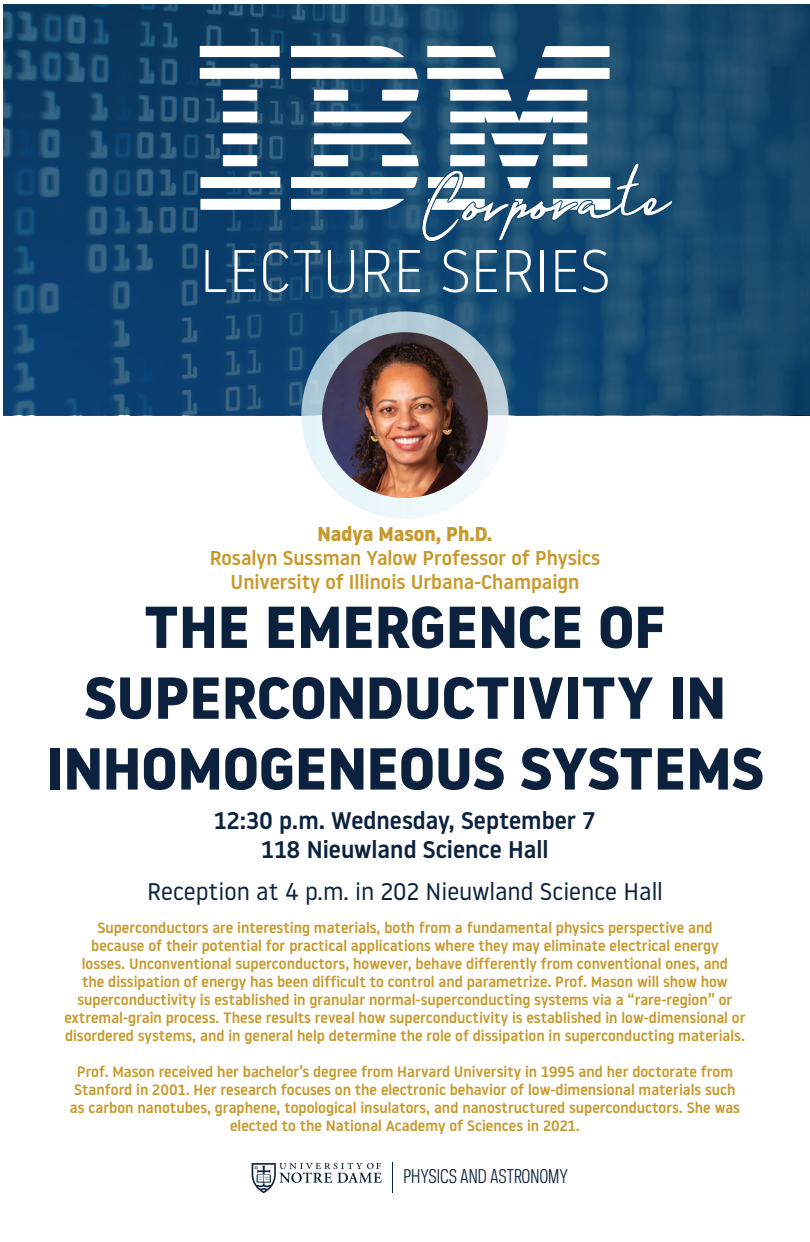
<style>
.page{position:relative;width:810px;height:1242px;background:#fff}
.page>*{position:absolute;margin:0;border:0;box-sizing:border-box;transform-origin:0 0}
.t1{font:300 60px "Noway";color:#fff}
.t2{font:700 59px/70.8px "Noway";color:#0b213e;text-align:center}
.t3{font:500 24px "Noway";color:#0b213e}
.t4{font:24px "Noway";color:#0b213e}
.t5{font:500 20px "Noway";color:#c8992b}
.t6{font:700 20px "Noway";color:#c8992b}
.t7{font:17.8px "Galaxie Polaris Condensed";color:#0d203d}
.t8{font:500 15px/18px "Noway";color:#c8992b;text-align:center}
</style>
<div class="page">
<svg style="left:3px;top:5px;width:807px;height:410px;background:#14476e"></svg>
<svg style="left:301px;top:311px;width:208px;height:208px"></svg>
<img style="left:322px;top:332px;width:166px;height:166px;border-radius:83px">
<svg style="left:291px;top:46px;width:113px;height:11px"></svg>
<svg style="left:200px;top:46px;width:80px;height:11px"></svg>
<svg style="left:427px;top:46px;width:69px;height:11px"></svg>
<svg style="left:450px;top:112px;width:137px;height:11px"></svg>
<svg style="left:291px;top:68px;width:127px;height:11px"></svg>
<svg style="left:314px;top:112px;width:98px;height:10px"></svg>
<svg style="left:314px;top:133px;width:98px;height:11px"></svg>
<svg style="left:200px;top:68px;width:80px;height:11px"></svg>
<svg style="left:200px;top:177px;width:80px;height:11px"></svg>
<svg style="left:200px;top:199px;width:81px;height:11px"></svg>
<svg style="left:427px;top:68px;width:77px;height:11px"></svg>
<svg style="left:534px;top:68px;width:76px;height:11px"></svg>
<svg style="left:542px;top:46px;width:68px;height:11px"></svg>
<svg style="left:450px;top:90px;width:62px;height:11px"></svg>
<svg style="left:526px;top:90px;width:61px;height:11px"></svg>
<svg style="left:491px;top:133px;width:56px;height:11px"></svg>
<svg style="left:382px;top:90px;width:37px;height:11px"></svg>
<svg style="left:223px;top:155px;width:34px;height:11px"></svg>
<svg style="left:223px;top:90px;width:34px;height:11px"></svg>
<svg style="left:223px;top:112px;width:34px;height:11px"></svg>
<svg style="left:223px;top:133px;width:34px;height:11px"></svg>
<svg style="left:450px;top:133px;width:35px;height:11px"></svg>
<svg style="left:553px;top:133px;width:34px;height:11px"></svg>
<svg style="left:314px;top:90px;width:34px;height:11px"></svg>
<svg style="left:291px;top:155px;width:382px;height:87px"></svg>
<svg style="left:252px;top:1163px;width:130px;height:30px"></svg>
<hr style="left:392px;top:1163px;width:1px;height:30px;background:#0d203d">
<p class="t1" style="left:200px;top:230px;width:412px">LECTURE SERIES</p>
<p class="t6" style="left:318px;top:522px;width:176px">Nadya Mason, Ph.D.</p>
<p class="t5" style="left:210px;top:544px;width:392px">Rosalyn Sussman Yalow Professor of Physics</p>
<p class="t5" style="left:231px;top:568px;width:350px">University of Illinois Urbana-Champaign</p>
<p class="t2" style="left:46px;top:592px;width:719px">THE EMERGENCE OF<br>SUPERCONDUCTIVITY IN<br>INHOMOGENEOUS SYSTEMS</p>
<p class="t3" style="left:214px;top:804px;width:383px">12:30 p.m. Wednesday, September 7</p>
<p class="t3" style="left:262px;top:833px;width:288px">118 Nieuwland Science Hall</p>
<p class="t4" style="left:147px;top:875px;width:517px">Reception at 4 p.m. in 202 Nieuwland Science Hall</p>
<p class="t8" style="left:64px;top:918px;width:683px">Superconductors are interesting materials, both from a fundamental physics perspective and<br>because of their potential for practical applications where they may eliminate electrical energy<br>losses. Unconventional superconductors, however, behave differently from conventional ones, and<br>the dissipation of energy has been difficult to control and parametrize. Prof. Mason will show how superconductivity is established in granular normal-superconducting systems via a “rare-region” or extremal-grain process. These results reveal how superconductivity is established in low-dimensional or disordered systems, and in general help determine the role of dissipation in superconducting materials.</p>
<p class="t8" style="left:70px;top:1062px;width:672px">Prof. Mason received her bachelor’s degree from Harvard University in 1995 and her doctorate from Stanford in 2001. Her research focuses on the electronic behavior of low-dimensional materials such as carbon nanotubes, graphene, topological insulators, and nanostructured superconductors. She was elected to the National Academy of Sciences in 2021.</p>
<p class="t7" style="left:403px;top:1164px;width:166px">PHYSICS AND ASTRONOMY</p>
</div>
